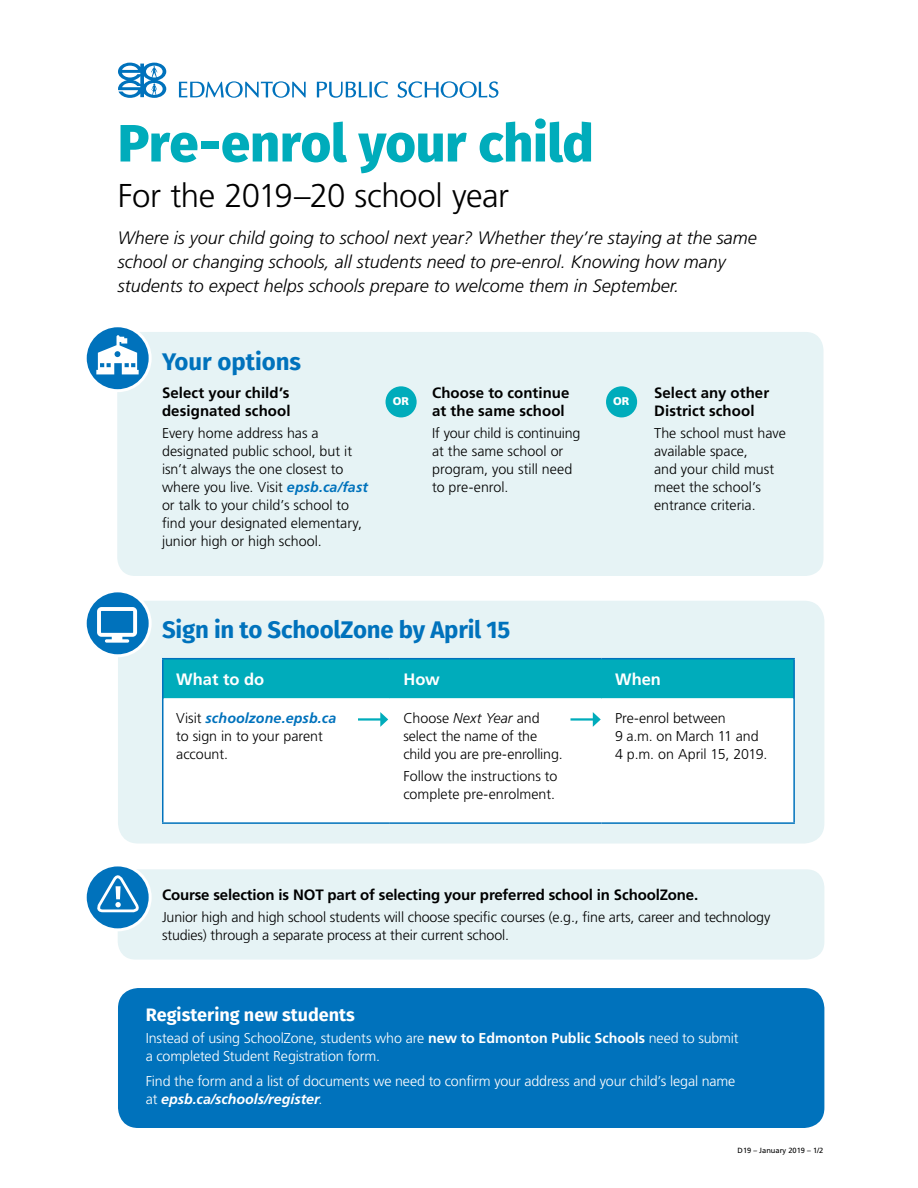
<style>
.page{position:relative;width:918px;height:1188px;background:#fff}
.page>*{position:absolute;margin:0;border:0;box-sizing:border-box;transform-origin:0 0}
.t1{font:800 52.5px "Fira Sans";letter-spacing:-.01em;color:#00acbb}
.t2{font:300 33px "Frutiger LT Std";letter-spacing:-.015em;color:#000}
.t3{font:700 24px "Fira Sans";letter-spacing:-.01em;color:#0072bc}
.t4{font:italic 300 18px/24px "Frutiger LT Std";color:#000}
.t5{font:700 18px "Fira Sans";color:#fff}
.t6{font:700 16.5px "Frutiger LT Std";color:#fff}
.t7{font:700 15px/18px "Frutiger LT Std";color:#000}
.t8{font:300 14.25px/18px "Frutiger LT Std";letter-spacing:-.005em;color:#000}
.t9{font:300 14.25px/18px "Frutiger LT Std";letter-spacing:-.01em;color:#fff}
.t10{font:900 11.1px "Frutiger LT Std";color:#fff}
.t11{font:7.5px "Frutiger LT Std";color:#000}
.s1{font-weight:700;font-style:italic;color:#0072bc}
.s2{font-style:italic}
.s3{font-weight:700}
.s4{font-weight:700;font-style:italic}
</style>
<div class="page">
<div style="left:118px;top:601px;width:706px;height:243px;background:#e6f3f5;border-radius:20px"></div>
<svg style="left:85px;top:591px;width:65px;height:65px;background:#1b81c3"></svg>
<div style="left:84px;top:589px;width:68px;height:68px;border:3px solid #fff;border-radius:50%"></div>
<svg style="left:97px;top:607px;width:40px;height:36px"></svg>
<div style="left:101px;top:611px;width:32px;height:22px;background:#0072bc"></div>
<div style="left:164px;top:659px;width:629px;height:39px;background:#00acbb"></div>
<div style="left:164px;top:700px;width:629px;height:122px;background:#fff"></div>
<hr style="left:164px;top:698px;width:226px;height:2px;background:#fff">
<hr style="left:390px;top:698px;width:212px;height:2px;background:#fff">
<hr style="left:602px;top:698px;width:191px;height:2px;background:#fff">
<hr style="left:162px;top:659px;width:2px;height:40px;background:#0072bc">
<hr style="left:162px;top:658px;width:228px;height:1px;background:#0072bc">
<hr style="left:390px;top:658px;width:212px;height:1px;background:#0072bc">
<hr style="left:602px;top:658px;width:193px;height:1px;background:#0072bc">
<hr style="left:793px;top:659px;width:2px;height:40px;background:#0072bc">
<hr style="left:162px;top:699px;width:2px;height:123px;background:#0072bc">
<hr style="left:162px;top:822px;width:228px;height:2px;background:#0072bc">
<hr style="left:390px;top:822px;width:212px;height:2px;background:#0072bc">
<hr style="left:793px;top:699px;width:2px;height:123px;background:#0072bc">
<hr style="left:602px;top:822px;width:193px;height:2px;background:#0072bc">
<div style="left:118px;top:988px;width:706px;height:140px;background:#0072bc;border-radius:20px"></div>
<svg style="left:179px;top:81px;width:127px;height:17px"></svg>
<svg style="left:317px;top:81px;width:71px;height:17px"></svg>
<svg style="left:397px;top:81px;width:101px;height:17px"></svg>
<svg style="left:118px;top:63px;width:48px;height:35px"></svg>
<hr style="left:358px;top:718px;width:24px;height:3px;background:#00acbb">
<svg style="left:380px;top:712px;width:8px;height:15px"></svg>
<hr style="left:571px;top:718px;width:24px;height:3px;background:#00acbb">
<svg style="left:593px;top:712px;width:8px;height:15px"></svg>
<div style="left:117px;top:332px;width:707px;height:244px;background:#e6f3f5;border-radius:18px"></div>
<svg style="left:85px;top:326px;width:65px;height:65px"></svg>
<div style="left:84px;top:324px;width:68px;height:68px;border:3px solid #fff;border-radius:50%"></div>
<svg style="left:96px;top:335px;width:43px;height:39px"></svg>
<div style="left:386px;top:386px;width:31px;height:31px;background:#00acbb;border-radius:50%"></div>
<div style="left:606px;top:386px;width:31px;height:31px;background:#00acbb;border-radius:50%"></div>
<div style="left:118px;top:869px;width:706px;height:91px;background:#e6f3f5;border-radius:18px"></div>
<svg style="left:85px;top:865px;width:65px;height:65px"></svg>
<div style="left:84px;top:863px;width:68px;height:68px;border:3px solid #fff;border-radius:50%"></div>
<svg style="left:96px;top:873px;width:44px;height:42px;background:#3991ca"></svg>
<h1 class="t1" style="left:118px;top:98px;width:478px">Pre-enrol your child</h1>
<h2 class="t2" style="left:118px;top:176px;width:393px">For the 2019–20 school year</h2>
<p class="t4" style="left:118px;top:226px;width:641px">Where is your child going to school next year? Whether they’re staying at the same school or changing schools, all students need to pre-enrol. Knowing how many students to expect helps schools prepare to welcome them in September.</p>
<h3 class="t3" style="left:162px;top:341px;width:141px">Your options</h3>
<p class="t7" style="left:162px;top:383px;width:130px">Select your child’s designated school</p>
<p class="t8" style="left:162px;top:424px;width:208px">Every home address has a designated public school, but it isn’t always the one closest to where you live. Visit <span class="s1">epsb.ca/fast </span>or talk to your child’s school to find your designated elementary, junior high or high school.</p>
<p class="t10" style="left:393px;top:395px;width:18px">OR</p>
<p class="t7" style="left:432px;top:383px;width:139px">Choose to continue at the same school</p>
<p class="t8" style="left:432px;top:424px;width:150px">If your child is continuing at the same school or program, you still need to pre-enrol.</p>
<p class="t10" style="left:613px;top:395px;width:18px">OR</p>
<p class="t7" style="left:654px;top:383px;width:117px">Select any other<br>District school</p>
<p class="t8" style="left:654px;top:424px;width:133px">The school must have available space,<br>and your child must meet the school’s entrance criteria.</p>
<h3 class="t3" style="left:162px;top:610px;width:350px">Sign in to SchoolZone by April 15</h3>
<p class="t6" style="left:176px;top:669px;width:89px">What to do</p>
<p class="t6" style="left:403px;top:669px;width:38px">How</p>
<p class="t6" style="left:615px;top:669px;width:48px">When</p>
<p class="t8" style="left:176px;top:709px;width:162px">Visit <span class="s1">schoolzone.epsb.ca </span>to sign in to your parent account.</p>
<p class="t8" style="left:403px;top:709px;width:161px">Choose <span class="s2">Next Year</span> and select the name of the child you are pre-enrolling.</p>
<p class="t8" style="left:403px;top:768px;width:156px">Follow the instructions to complete pre-enrolment.</p>
<p class="t8" style="left:615px;top:709px;width:154px">Pre-enrol between<br>9 a.m. on March 11 and<br>4 p.m. on April 15, 2019.</p>
<p class="t7" style="left:162px;top:886px;width:538px">Course selection is NOT part of selecting your preferred school in SchoolZone.</p>
<p class="t8" style="left:162px;top:909px;width:610px">Junior high and high school students will choose specific courses (e.g., fine arts, career and technology studies) through a separate process at their current school.</p>
<p class="t5" style="left:146px;top:999px;width:211px">Registering new students</p>
<p class="t9" style="left:146px;top:1030px;width:594px">Instead of using SchoolZone, students who are <span class="s3">new to Edmonton Public Schools</span> need to submit a completed Student Registration form.</p>
<p class="t9" style="left:146px;top:1072px;width:591px">Find the form and a list of documents we need to confirm your address and your child’s legal name at <span class="s4">epsb.ca/schools/register</span>.</p>
<p class="t11" style="left:738px;top:1146px;width:87px">D19 – January 2019 – 1/2</p>
</div>
